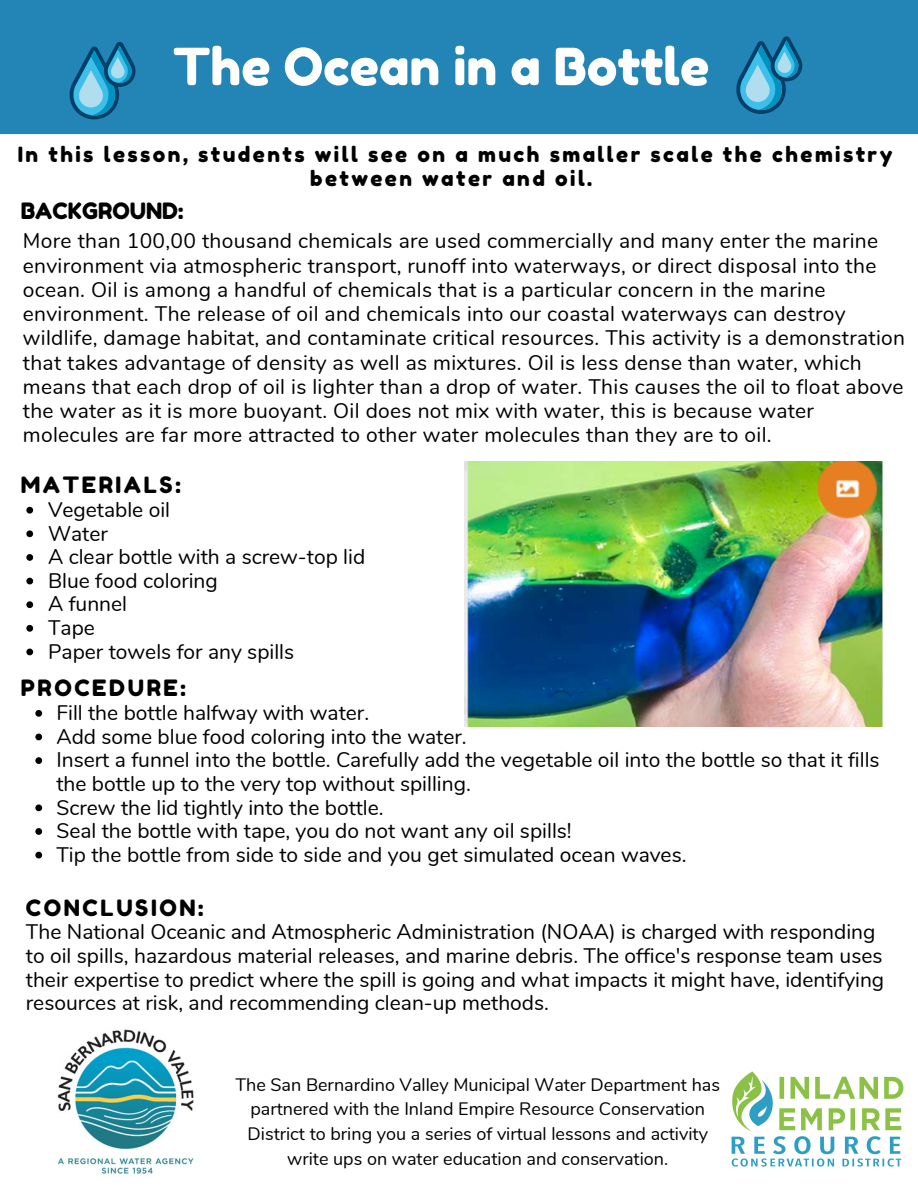
<style>
.page{position:relative;width:918px;height:1188px;background:#fff}
.page>*{position:absolute;margin:0;border:0;box-sizing:border-box;transform-origin:0 0}
.t1{font:51.15px "Fredoka One";color:#fff}
.t2{font:22.5px "Fredoka One";letter-spacing:.115em;color:#000}
.t3{font:22.5px "Fredoka One";color:#000}
.t4{font:21px/24.3px "Nunito";color:#000}
.t5{font:21px/24.3px "Fredoka One";letter-spacing:.115em;color:#000;text-align:center}
.t6{font:18px/24.8px "Nunito";color:#000;text-align:center}
</style>
<div class="page">
<div style="left:0;top:0;width:918px;height:134px;background:#2285b5"></div>
<svg style="left:69px;top:42px;width:67px;height:77px;background:#3191b9"></svg>
<svg style="left:735px;top:36px;width:68px;height:78px;background:#3190b9"></svg>
<img style="left:731px;top:1071px;width:173px;height:96px">
<svg style="left:35px;top:710px;width:7px;height:7px"></svg>
<svg style="left:35px;top:734px;width:7px;height:6px"></svg>
<svg style="left:35px;top:757px;width:7px;height:7px"></svg>
<svg style="left:35px;top:804px;width:7px;height:7px"></svg>
<svg style="left:35px;top:828px;width:7px;height:7px"></svg>
<svg style="left:35px;top:852px;width:7px;height:6px"></svg>
<img style="left:465px;top:461px;width:417px;height:266px">
<svg style="left:26px;top:507px;width:7px;height:7px"></svg>
<svg style="left:26px;top:530px;width:7px;height:7px"></svg>
<svg style="left:26px;top:554px;width:7px;height:7px"></svg>
<svg style="left:26px;top:578px;width:7px;height:6px"></svg>
<svg style="left:26px;top:601px;width:7px;height:7px"></svg>
<svg style="left:26px;top:625px;width:7px;height:7px"></svg>
<svg style="left:26px;top:649px;width:7px;height:6px"></svg>
<img style="left:58px;top:1029px;width:136px;height:145px">
<p class="t1" style="left:173px;top:35px;width:538px">The Ocean in a Bottle</p>
<p class="t5" style="left:18px;top:142px;width:876px">In this lesson, students will see on a much smaller scale the chemistry between water and oil.</p>
<p class="t3" style="left:21px;top:197px;width:164px">BACKGROUND:</p>
<p class="t4" style="left:23px;top:229px;width:884px">More than 100,00 thousand chemicals are used commercially and many enter the marine environment via atmospheric transport, runoff into waterways, or direct disposal into the ocean. Oil is among a handful of chemicals that is a particular concern in the marine environment. The release of oil and chemicals into our coastal waterways can destroy wildlife, damage habitat, and contaminate critical resources. This activity is a demonstration that takes advantage of density as well as mixtures. Oil is less dense than water, which means that each drop of oil is lighter than a drop of water. This causes the oil to float above the water as it is more buoyant. Oil does not mix with water, this is because water molecules are far more attracted to other water molecules than they are to oil.</p>
<p class="t2" style="left:21px;top:471px;width:161px">MATERIALS:</p>
<p class="t4" style="left:48px;top:498px;width:124px">Vegetable oil</p>
<p class="t4" style="left:48px;top:522px;width:61px">Water</p>
<p class="t4" style="left:48px;top:545px;width:319px">A clear bottle with a screw-top lid</p>
<p class="t4" style="left:48px;top:569px;width:171px">Blue food coloring</p>
<p class="t4" style="left:48px;top:592px;width:81px">A funnel</p>
<p class="t4" style="left:48px;top:616px;width:48px">Tape</p>
<p class="t4" style="left:48px;top:640px;width:248px">Paper towels for any spills</p>
<p class="t2" style="left:21px;top:675px;width:167px">PROCEDURE:</p>
<p class="t4" style="left:56px;top:701px;width:314px">Fill the bottle halfway with water.</p>
<p class="t4" style="left:56px;top:725px;width:412px">Add some blue food coloring into the water.</p>
<p class="t4" style="left:56px;top:749px;width:825px;line-height:23.7px">Insert a funnel into the bottle. Carefully add the vegetable oil into the bottle so that it fills the bottle up to the very top without spilling.</p>
<p class="t4" style="left:56px;top:796px;width:329px">Screw the lid tightly into the bottle.</p>
<p class="t4" style="left:56px;top:819px;width:517px">Seal the bottle with tape, you do not want any oil spills!</p>
<p class="t4" style="left:56px;top:843px;width:632px">Tip the bottle from side to side and you get simulated ocean waves.</p>
<p class="t2" style="left:26px;top:894px;width:179px">CONCLUSION:</p>
<p class="t4" style="left:26px;top:921px;width:860px;line-height:23.7px">The National Oceanic and Atmospheric Administration (NOAA) is charged with responding to oil spills, hazardous material releases, and marine debris. The office's response team uses their expertise to predict where the spill is going and what impacts it might have, identifying resources at risk, and recommending clean-up methods.</p>
<p class="t6" style="left:235px;top:1072px;width:486px">The San Bernardino Valley Municipal Water Department has partnered with the Inland Empire Resource Conservation District to bring you a series of virtual lessons and activity write ups on water education and conservation.</p>
</div>
